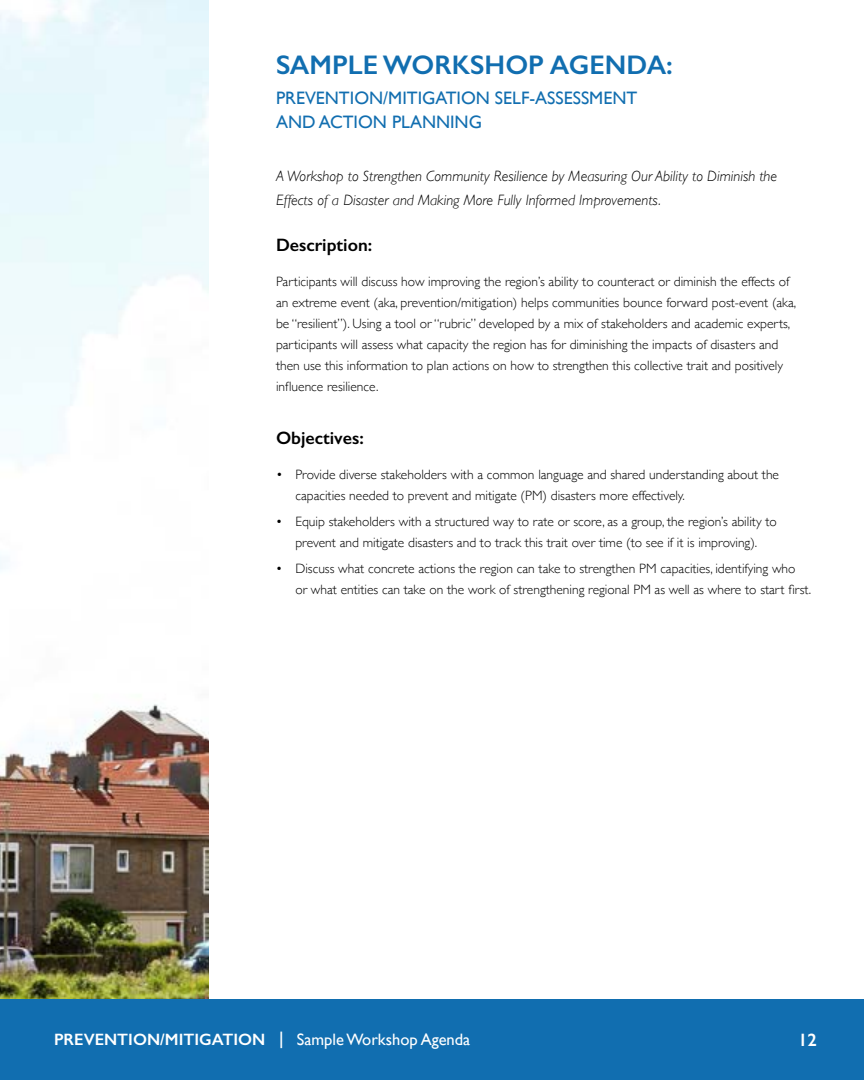
<style>
.page{position:relative;width:864px;height:1080px;background:#fff}
.page>*{position:absolute;margin:0;border:0;box-sizing:border-box;transform-origin:0 0}
.t1{font:600 27px "Gill Sans";color:#116eb0}
.t2{font:18px/24px "Gill Sans";color:#116eb0}
.t3{font:600 18px "Gill Sans";color:#000}
.t4{font:600 18px "Gill Sans";color:#fff}
.t5{font:600 16.5px "Gill Sans";color:#fff}
.t6{font:italic 300 15px/24px "Gill Sans";color:#000}
.t7{font:300 13.5px/21px "Gill Sans";color:#000}
.s1{font-weight:400}
</style>
<div class="page">
<div style="left:0;top:999px;width:864px;height:81px;background:#116eb0"></div>
<img style="left:0;top:0;width:209px;height:999px">
<h1 class="t1" style="left:276px;top:48px;width:398px">SAMPLE WORKSHOP AGENDA:</h1>
<h2 class="t2" style="left:276px;top:85px;width:363px">PREVENTION/MITIGATION SELF-ASSESSMENT<br>AND ACTION PLANNING</h2>
<p class="t6" style="left:276px;top:164px;width:503px">A Workshop to Strengthen Community Resilience by Measuring Our Ability to Diminish the<br>Effects of a Disaster and Making More Fully Informed Improvements.</p>
<h2 class="t3" style="left:276px;top:234px;width:98px">Description:</h2>
<p class="t7" style="left:276px;top:270px;width:522px">Participants will discuss how improving the region’s ability to counteract or diminish the effects of an extreme event (aka, prevention/mitigation) helps communities bounce forward post-event (aka, be “resilient”). Using a tool or “rubric” developed by a mix of stakeholders and academic experts, participants will assess what capacity the region has for diminishing the impacts of disasters and then use this information to plan actions on how to strengthen this collective trait and positively influence resilience.</p>
<h2 class="t3" style="left:276px;top:427px;width:89px">Objectives:</h2>
<p class="t7" style="left:295px;top:463px;width:485px;text-indent:-19px">• Provide diverse stakeholders with a common language and shared understanding about the capacities needed to prevent and mitigate (PM) disasters more effectively.</p>
<p class="t7" style="left:276px;top:510px;width:502px;text-align:center">• Equip stakeholders with a structured way to rate or score, as a group, the region’s ability to prevent and mitigate disasters and to track this trait over time (to see if it is improving).</p>
<p class="t7" style="left:295px;top:558px;width:517px;text-indent:-19px">• Discuss what concrete actions the region can take to strengthen PM capacities, identifying who<br>or what entities can take on the work of strengthening regional PM as well as where to start first.</p>
<p class="t5" style="left:54px;top:1030px;width:418px">PREVENTION/MITIGATION | <span class="s1">Sample Workshop Agenda</span></p>
<h2 class="t4" style="left:798px;top:1029px;width:21px">12</h2>
</div>
